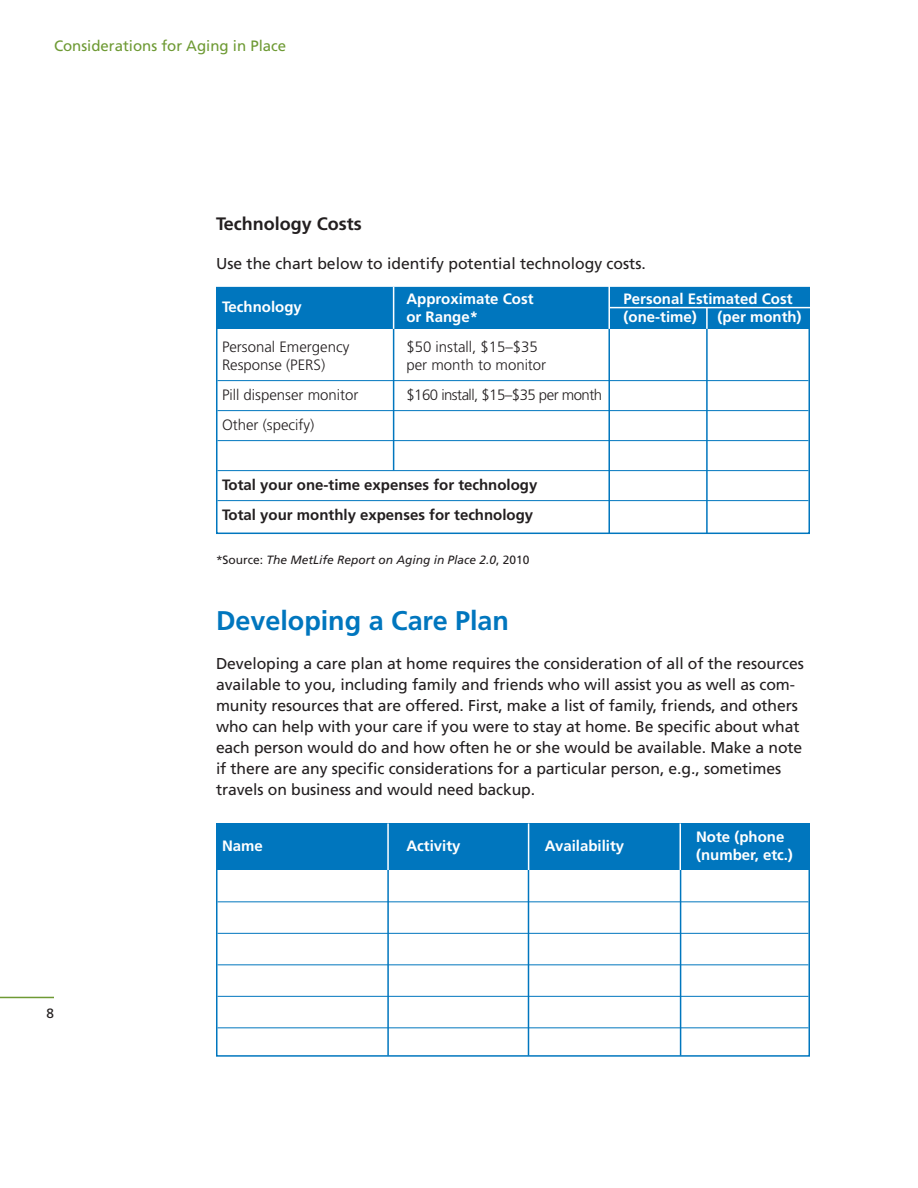
<style>
.page{position:relative;width:918px;height:1188px;background:#fff}
.page>*{position:absolute;margin:0;border:0;box-sizing:border-box;transform-origin:0 0}
.t1{font:700 27px "Frutiger";color:#0076be}
.t2{font:700 18px "Frutiger";color:#231f20}
.t3{font:15.75px/21px "Frutiger";letter-spacing:-.005em;color:#231f20}
.t4{font:700 15px/18px "Frutiger";color:#fff}
.t5{font:300 15px "Frutiger";color:#231f20}
.t6{font:700 15px/30px "Frutiger";color:#231f20}
.t7{font:15px "Frutiger";color:#6e9a34}
.t8{font:300 15px "Frutiger";letter-spacing:-.035em;color:#231f20}
.t9{font:13.5px "Frutiger";color:#231f20}
.t10{font:italic 12px "Frutiger";color:#231f20}
.s1{font-style:normal}
</style>
<div class="page">
<hr style="left:387px;top:850px;width:2px;height:206px;background:#0076be">
<hr style="left:528px;top:850px;width:1px;height:206px;background:#0076be">
<hr style="left:680px;top:850px;width:1px;height:206px;background:#0076be">
<hr style="left:0;top:997px;width:54px;height:1px;background:#6e9a34">
<div style="left:216px;top:824px;width:594px;height:46px;background:#0076be"></div>
<div style="left:216px;top:825px;width:594px;height:232px;border:2px solid #0076be"></div>
<hr style="left:218px;top:902px;width:590px;height:1px;background:#0076be">
<hr style="left:218px;top:933px;width:590px;height:1px;background:#0076be">
<hr style="left:218px;top:965px;width:590px;height:1px;background:#0076be">
<hr style="left:218px;top:996px;width:590px;height:1px;background:#0076be">
<hr style="left:218px;top:1028px;width:590px;height:1px;background:#0076be">
<hr style="left:387px;top:824px;width:2px;height:46px;background:#fff">
<hr style="left:528px;top:824px;width:1px;height:46px;background:#fff">
<hr style="left:680px;top:824px;width:1px;height:46px;background:#fff">
<div style="left:216px;top:287px;width:594px;height:42px;background:#0076be"></div>
<div style="left:216px;top:287px;width:594px;height:247px;border:2px solid #0076be"></div>
<hr style="left:218px;top:380px;width:590px;height:1px;background:#0076be">
<hr style="left:218px;top:410px;width:590px;height:1px;background:#0076be">
<hr style="left:218px;top:440px;width:590px;height:1px;background:#0076be">
<hr style="left:218px;top:470px;width:590px;height:1px;background:#0076be">
<hr style="left:218px;top:500px;width:590px;height:1px;background:#0076be">
<hr style="left:393px;top:326px;width:1px;height:144px;background:#0076be">
<hr style="left:608px;top:326px;width:2px;height:208px;background:#0076be">
<hr style="left:393px;top:287px;width:1px;height:42px;background:#fff">
<hr style="left:608px;top:285px;width:2px;height:44px;background:#fff">
<hr style="left:610px;top:307px;width:200px;height:1px;background:#fff">
<hr style="left:706px;top:326px;width:2px;height:208px;background:#0076be">
<hr style="left:706px;top:308px;width:2px;height:21px;background:#fff">
<p class="t7" style="left:54px;top:40px;width:234px">Considerations for Aging in Place</p>
<p class="t2" style="left:216px;top:216px;width:147px">Technology Costs</p>
<p class="t3" style="left:216px;top:254px;width:431px">Use the chart below to identify potential technology costs.</p>
<p class="t4" style="left:222px;top:299px;width:81px">Technology</p>
<p class="t4" style="left:406px;top:291px;width:129px">Approximate Cost</p>
<p class="t4" style="left:624px;top:291px;width:170px">Personal Estimated Cost</p>
<p class="t4" style="left:406px;top:309px;width:73px">or Range*</p>
<p class="t4" style="left:624px;top:309px;width:75px">(one-time)</p>
<p class="t4" style="left:718px;top:309px;width:86px">(per month)</p>
<p class="t5" style="left:222px;top:341px;width:129px">Personal Emergency</p>
<p class="t5" style="left:406px;top:341px;width:133px">$50 install, $15–$35</p>
<p class="t5" style="left:222px;top:359px;width:105px">Response (PERS)</p>
<p class="t5" style="left:406px;top:359px;width:141px">per month to monitor</p>
<p class="t5" style="left:222px;top:389px;width:138px">Pill dispenser monitor</p>
<p class="t8" style="left:406px;top:389px;width:197px">$160 install, $15–$35 per month</p>
<p class="t5" style="left:222px;top:419px;width:94px">Other (specify)</p>
<p class="t6" style="left:222px;top:471px;width:317px">Total your one-time expenses for technology<br>Total your monthly expenses for technology</p>
<p class="t10" style="left:216px;top:555px;width:315px"><span class="s1">*Source:</span> The MetLife Report on Aging in Place 2.0<span class="s1">, 2010</span></p>
<h1 class="t1" style="left:216px;top:610px;width:295px">Developing a Care Plan</h1>
<p class="t3" style="left:216px;top:654px;width:589px">Developing a care plan at home requires the consideration of all of the resources available to you, including family and friends who will assist you as well as com&shy;munity resources that are offered. First, make a list of family, friends, and others who can help with your care if you were to stay at home. Be specific about what each person would do and how often he or she would be available. Make a note if there are any specific considerations for a particular person, e.g., sometimes travels on business and would need backup.</p>
<p class="t9" style="left:47px;top:1008px;width:9px">8</p>
<p class="t4" style="left:222px;top:838px;width:42px">Name</p>
<p class="t4" style="left:406px;top:838px;width:56px">Activity</p>
<p class="t4" style="left:545px;top:838px;width:81px">Availability</p>
<p class="t4" style="left:696px;top:829px;width:98px">Note (phone (number, etc.)</p>
</div>
